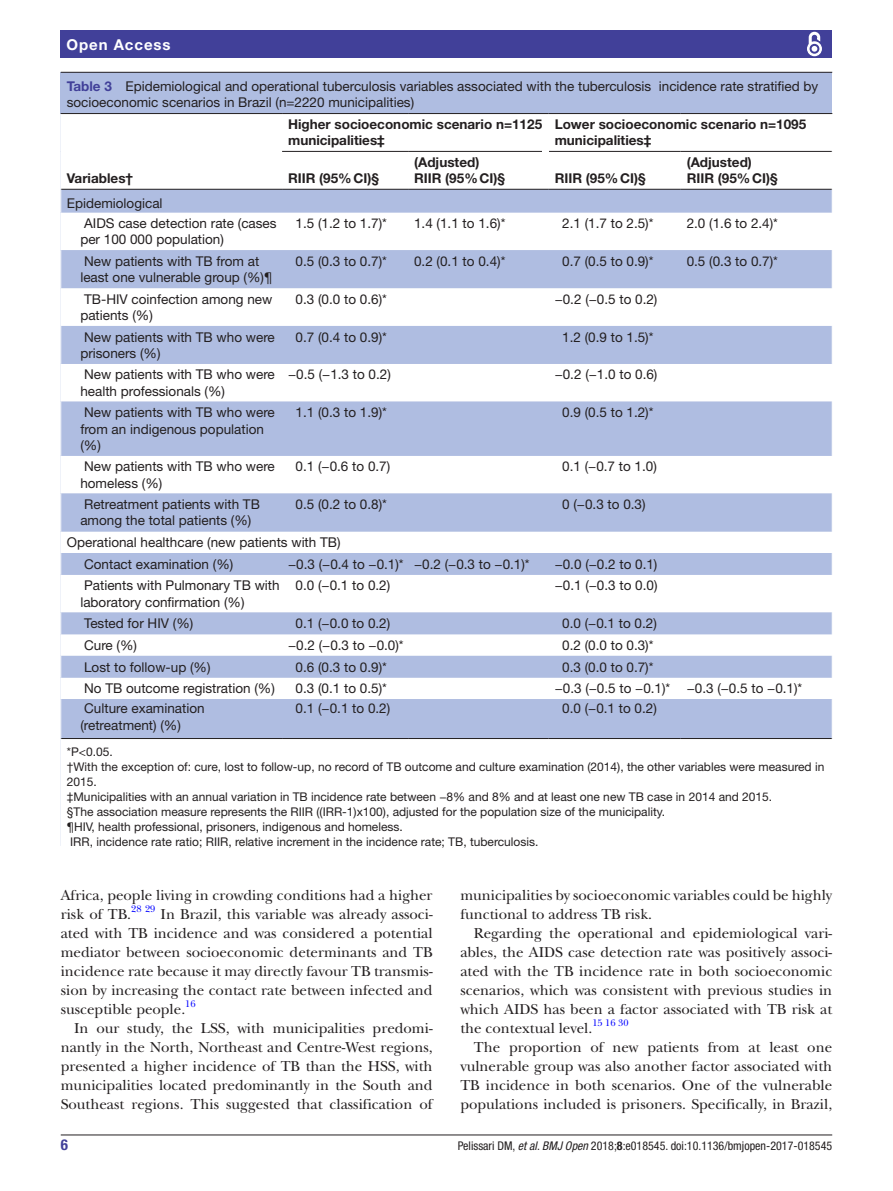
<style>
.page{position:relative;width:893px;height:1191px;background:#fff}
.page>*{position:absolute;margin:0;border:0;box-sizing:border-box;transform-origin:0 0}
.t1{font:15px/19px "New Baskerville";color:#231f20;text-align:justify}
.t2{font:700 15px "Helvetica Neue LT Std";letter-spacing:.065em;color:#fff}
.t3{font:700 condensed 15px "Helvetica Neue LT Std";color:#414099}
.t4{font:13.5px/16.2px "Helvetica Neue LT Std";color:#231f20}
.t5{font:700 13.5px/16.2px "Helvetica Neue LT Std";color:#231f20}
.t6{font:12px/15px "Helvetica Neue LT Std";color:#231f20}
.t7{font:condensed 12px "Helvetica Neue LT Std";color:#231f20}
.t8{font:9.9px "New Baskerville";color:#00f}
.s1{font-weight:700;color:#414099}
.s2{font-style:italic}
.s3{font-weight:700}
</style>
<div class="page">
<hr style="left:61px;top:1134px;width:771px;height:1px;background:#231f20">
<div style="left:61px;top:31px;width:771px;height:27px;background:#414099"></div>
<svg style="left:807px;top:31px;width:15px;height:26px"></svg>
<div style="left:61px;top:73px;width:771px;height:773px;background:#afbde1"></div>
<hr style="left:61px;top:72px;width:771px;height:1px;background:#231f20">
<div style="left:61px;top:114px;width:771px;height:731px;background:#fff"></div>
<svg style="left:61px;top:190px;width:771px;height:548px"></svg>
<hr style="left:61px;top:189px;width:221px;height:1px;background:#231f20">
<hr style="left:61px;top:113px;width:221px;height:1px;background:#231f20">
<hr style="left:282px;top:113px;width:126px;height:1px;background:#231f20">
<hr style="left:408px;top:113px;width:141px;height:1px;background:#231f20">
<hr style="left:549px;top:113px;width:132px;height:1px;background:#231f20">
<hr style="left:681px;top:113px;width:151px;height:1px;background:#231f20">
<hr style="left:282px;top:151px;width:126px;height:1px;background:#231f20">
<hr style="left:282px;top:189px;width:126px;height:1px;background:#231f20">
<hr style="left:408px;top:151px;width:141px;height:1px;background:#231f20">
<hr style="left:408px;top:189px;width:141px;height:1px;background:#231f20">
<hr style="left:549px;top:151px;width:132px;height:1px;background:#231f20">
<hr style="left:549px;top:189px;width:132px;height:1px;background:#231f20">
<hr style="left:681px;top:151px;width:151px;height:1px;background:#231f20">
<hr style="left:681px;top:189px;width:151px;height:1px;background:#231f20">
<hr style="left:282px;top:738px;width:126px;height:1px;background:#231f20">
<hr style="left:408px;top:738px;width:141px;height:1px;background:#231f20">
<hr style="left:549px;top:738px;width:132px;height:1px;background:#231f20">
<hr style="left:61px;top:738px;width:221px;height:1px;background:#231f20">
<hr style="left:681px;top:738px;width:151px;height:1px;background:#231f20">
<svg style="left:60px;top:189px;width:1px;height:23px"></svg>
<svg style="left:60px;top:531px;width:1px;height:44px"></svg>
<svg style="left:60px;top:612px;width:1px;height:87px"></svg>
<hr style="left:61px;top:755px;width:771px;height:2px;background:#fff">
<hr style="left:61px;top:785px;width:771px;height:2px;background:#fff">
<hr style="left:61px;top:800px;width:771px;height:2px;background:#fff">
<hr style="left:61px;top:815px;width:771px;height:2px;background:#fff">
<hr style="left:61px;top:830px;width:771px;height:2px;background:#fff">
<hr style="left:61px;top:845px;width:771px;height:2px;background:#fff">
<svg style="left:543px;top:149px;width:6px;height:5px"></svg>
<p class="t2" style="left:66px;top:35px;width:106px">Open Access</p>
<p class="t4" style="left:67px;top:77px;width:753px"><span class="s1">Table 3</span> Epidemiological and operational tuberculosis variables associated with the tuberculosis incidence rate stratified by socioeconomic scenarios in Brazil (n=2220 municipalities)</p>
<p class="t5" style="left:67px;top:170px;width:68px">Variables†</p>
<p class="t4" style="left:84px;top:193px;width:194px;line-height:20.1px;text-indent:-17px">Epidemiological<br>AIDS case detection rate (cases</p>
<p class="t4" style="left:80px;top:231px;width:145px">per 100 000 population)</p>
<p class="t5" style="left:288px;top:116px;width:256px">Higher socioeconomic scenario n=1125 municipalities‡</p>
<p class="t5" style="left:555px;top:116px;width:253px">Lower socioeconomic scenario n=1095 municipalities‡</p>
<p class="t5" style="left:288px;top:170px;width:92px">RIIR (95%CI)§</p>
<p class="t5" style="left:414px;top:154px;width:92px">(Adjusted)<br>RIIR (95%CI)§</p>
<p class="t5" style="left:687px;top:154px;width:92px">(Adjusted)<br>RIIR (95%CI)§</p>
<p class="t5" style="left:555px;top:170px;width:92px">RIIR (95%CI)§</p>
<p class="t4" style="left:296px;top:215px;width:93px">1.5 (1.2 to 1.7)*</p>
<p class="t4" style="left:414px;top:215px;width:93px">1.4 (1.1 to 1.6)*</p>
<p class="t4" style="left:562px;top:215px;width:93px">2.1 (1.7 to 2.5)*</p>
<p class="t4" style="left:687px;top:215px;width:93px">2.0 (1.6 to 2.4)*</p>
<p class="t4" style="left:80px;top:253px;width:193px">New patients with TB from at least one vulnerable group (%)¶</p>
<p class="t4" style="left:296px;top:253px;width:93px">0.5 (0.3 to 0.7)*</p>
<p class="t4" style="left:414px;top:253px;width:93px">0.2 (0.1 to 0.4)*</p>
<p class="t4" style="left:562px;top:253px;width:93px">0.7 (0.5 to 0.9)*</p>
<p class="t4" style="left:687px;top:253px;width:93px">0.5 (0.3 to 0.7)*</p>
<p class="t4" style="left:80px;top:291px;width:194px">TB-HIV coinfection among new patients (%)</p>
<p class="t4" style="left:296px;top:291px;width:93px">0.3 (0.0 to 0.6)*</p>
<p class="t4" style="left:555px;top:291px;width:104px">−0.2 (−0.5 to 0.2)</p>
<p class="t4" style="left:80px;top:328px;width:196px">New patients with TB who were prisoners (%)</p>
<p class="t4" style="left:296px;top:328px;width:93px">0.7 (0.4 to 0.9)*</p>
<p class="t4" style="left:562px;top:328px;width:93px">1.2 (0.9 to 1.5)*</p>
<p class="t4" style="left:80px;top:366px;width:196px">New patients with TB who were health professionals (%)</p>
<p class="t4" style="left:288px;top:366px;width:104px">−0.5 (−1.3 to 0.2)</p>
<p class="t4" style="left:555px;top:366px;width:104px">−0.2 (−1.0 to 0.6)</p>
<p class="t4" style="left:80px;top:404px;width:196px">New patients with TB who were from an indigenous population (%)</p>
<p class="t4" style="left:296px;top:404px;width:93px">1.1 (0.3 to 1.9)*</p>
<p class="t4" style="left:562px;top:404px;width:93px">0.9 (0.5 to 1.2)*</p>
<p class="t4" style="left:80px;top:458px;width:196px">New patients with TB who were homeless (%)</p>
<p class="t4" style="left:296px;top:458px;width:96px">0.1 (−0.6 to 0.7)</p>
<p class="t4" style="left:562px;top:458px;width:96px">0.1 (−0.7 to 1.0)</p>
<p class="t4" style="left:80px;top:496px;width:181px">Retreatment patients with TB among the total patients (%)</p>
<p class="t4" style="left:296px;top:496px;width:93px">0.5 (0.2 to 0.8)*</p>
<p class="t4" style="left:562px;top:496px;width:85px">0 (−0.3 to 0.3)</p>
<p class="t4" style="left:84px;top:531px;width:258px;line-height:21.6px;text-indent:-17px">Operational healthcare (new patients with TB)<br>Contact examination (%)</p>
<p class="t4" style="left:288px;top:555px;width:243px">−0.3 (−0.4 to −0.1)* −0.2 (−0.3 to −0.1)*</p>
<p class="t4" style="left:555px;top:555px;width:104px">−0.0 (−0.2 to 0.1)</p>
<p class="t4" style="left:80px;top:577px;width:201px">Patients with Pulmonary TB with laboratory confirmation (%)</p>
<p class="t4" style="left:296px;top:577px;width:96px">0.0 (−0.1 to 0.2)</p>
<p class="t4" style="left:555px;top:577px;width:104px">−0.1 (−0.3 to 0.0)</p>
<p class="t4" style="left:84px;top:615px;width:111px">Tested for HIV (%)</p>
<p class="t4" style="left:296px;top:615px;width:96px">0.1 (−0.0 to 0.2)</p>
<p class="t4" style="left:562px;top:615px;width:96px">0.0 (−0.1 to 0.2)</p>
<p class="t4" style="left:84px;top:637px;width:55px">Cure (%)</p>
<p class="t4" style="left:288px;top:637px;width:117px">−0.2 (−0.3 to −0.0)*</p>
<p class="t4" style="left:562px;top:637px;width:93px">0.2 (0.0 to 0.3)*</p>
<p class="t4" style="left:84px;top:658px;width:128px">Lost to follow-up (%)</p>
<p class="t4" style="left:296px;top:658px;width:93px">0.6 (0.3 to 0.9)*</p>
<p class="t4" style="left:562px;top:658px;width:93px">0.3 (0.0 to 0.7)*</p>
<p class="t4" style="left:84px;top:680px;width:192px">No TB outcome registration (%)</p>
<p class="t4" style="left:296px;top:680px;width:93px">0.3 (0.1 to 0.5)*</p>
<p class="t4" style="left:555px;top:680px;width:249px">−0.3 (−0.5 to −0.1)* −0.3 (−0.5 to −0.1)*</p>
<p class="t4" style="left:80px;top:700px;width:126px">Culture examination (retreatment) (%)</p>
<p class="t4" style="left:296px;top:700px;width:96px">0.1 (−0.1 to 0.2)</p>
<p class="t4" style="left:562px;top:700px;width:96px">0.0 (−0.1 to 0.2)</p>
<p class="t6" style="left:67px;top:744px;width:759px">*P&lt;0.05.<br>†With the exception of: cure, lost to follow-up, no record of TB outcome and culture examination (2014), the other variables were measured in 2015.<br>‡Municipalities with an annual variation in TB incidence rate between −8% and 8% and at least one new TB case in 2014 and 2015.<br>§The association measure represents the RIIR ((IRR-1)x100), adjusted for the population size of the municipality.<br>¶HIV, health professional, prisoners, indigenous and homeless.<br>IRR, incidence rate ratio; RIIR, relative increment in the incidence rate; TB, tuberculosis.</p>
<p class="t1" style="left:61px;top:885px;width:373px">Africa, people living in crowding conditions had a higher risk of TB.<sup>28</sup> <sup>29</sup> In Brazil, this variable was already associ&shy;ated with TB incidence and was considered a potential mediator between socioeconomic determinants and TB incidence rate because it may directly favour TB transmis&shy;sion by increasing the contact rate between infected and susceptible people.</p>
<p class="t8" style="left:185px;top:998px;width:12px">16</p>
<p class="t1" style="left:61px;top:1018px;width:373px;text-indent:14px">In our study, the LSS, with municipalities predomi&shy;nantly in the North, Northeast and Centre-West regions, presented a higher incidence of TB than the HSS, with municipalities located predominantly in the South and Southeast regions. This suggested that classification of</p>
<p class="t1" style="left:460px;top:885px;width:373px">municipalities by socioeconomic variables could be highly functional to address TB risk.</p>
<p class="t1" style="left:460px;top:923px;width:373px;text-indent:14px">Regarding the operational and epidemiological vari&shy;ables, the AIDS case detection rate was positively associ&shy;ated with the TB incidence rate in both socioeconomic scenarios, which was consistent with previous studies in which AIDS has been a factor associated with TB risk at the contextual level.<sup>15</sup> <sup>16</sup> <sup>30</sup></p>
<p class="t1" style="left:460px;top:1037px;width:373px;text-indent:14px">The proportion of new patients from at least one vulnerable group was also another factor associated with TB incidence in both scenarios. One of the vulnerable populations included is prisoners. Specifically, in Brazil,</p>
<p class="t3" style="left:61px;top:1135px;width:9px">6</p>
<p class="t7" style="left:458px;top:1138px;width:376px">Pelissari DM, <span class="s2">et al</span>. <span class="s2">BMJ Open</span> 2018;<span class="s3">8</span>:e018545. doi:10.1136/bmjopen-2017-018545</p>
</div>
